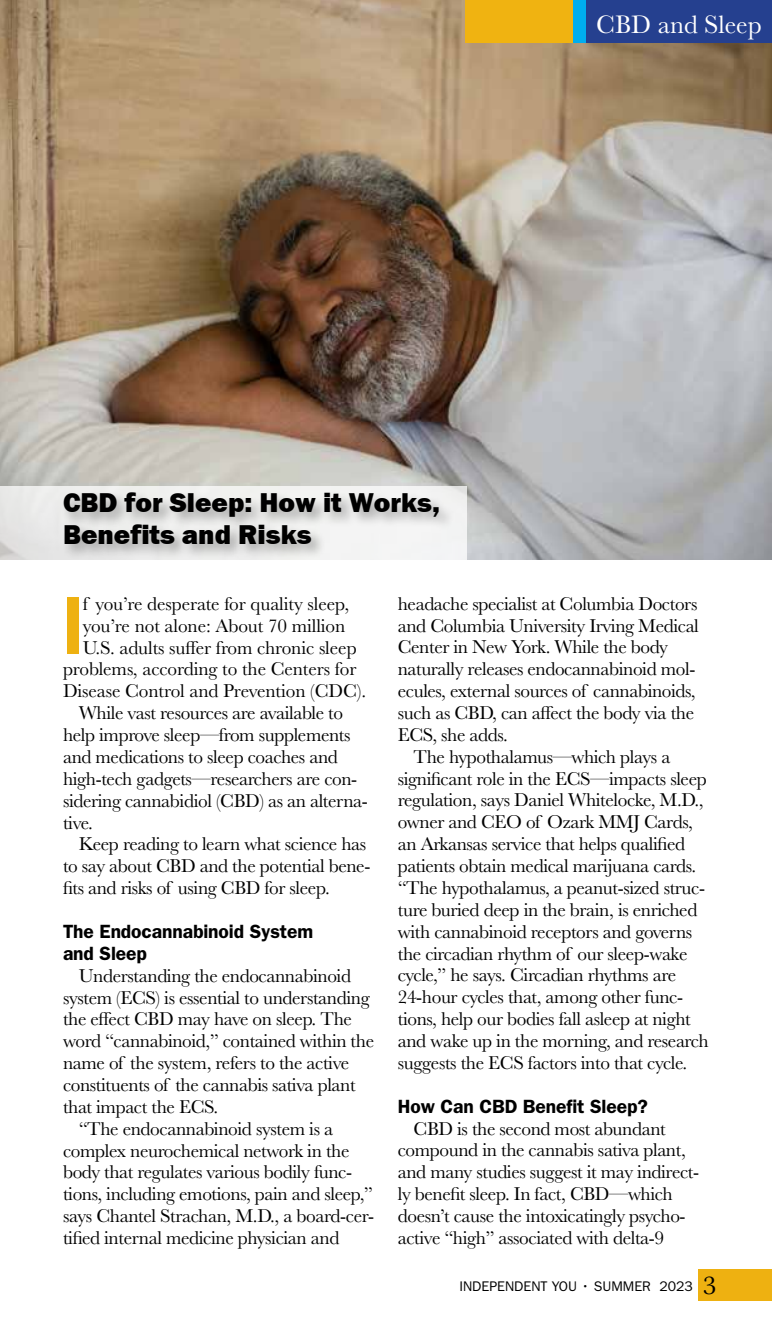
<style>
.page{position:relative;width:772px;height:1323px;background:#fff}
.page>*{position:absolute;margin:0;border:0;box-sizing:border-box;transform-origin:0 0}
.t1{font:84.88px "ITC Franklin Gothic Std Dm Cp";color:#eeb111}
.t2{font:28px/31.5px "Franklin Gothic H Heavy";color:#000}
.t3{font:26.25px "Baskerville";color:#fff}
.t4{font:19.25px/21.9px "Baskerville";letter-spacing:-.02em;color:#000}
.t5{font:600 19.25px/21.9px "ITC Franklin Gothic Std";letter-spacing:-.005em;color:#000}
.t6{font:14px "ITC Franklin Gothic Std";color:#000}
.s1{font-family:"Kepler Std";font-weight:300;font-size:28px}
</style>
<div class="page">
<img style="left:0;top:0;width:772px;height:560px">
<div style="left:699px;top:1269px;width:73px;height:32px;background:#eeb111"></div>
<div style="left:466px;top:0;width:306px;height:42px;background:#25408f"></div>
<div style="left:466px;top:0;width:120px;height:42px;background:#f0b311"></div>
<div style="left:573px;top:0;width:13px;height:42px;background:#00aeef"></div>
<svg style="left:0;top:487px;width:466px;height:73px;fill:#e9eae9"></svg>
<div style="left:61px;top:490px;width:393px;height:70px;background:#000;opacity:.3"></div>
<h3 class="t3" style="left:596px;top:8px;width:167px">CBD and Sleep</h3>
<h2 class="t2" style="left:63px;top:487px;width:378px">CBD for Sleep: How it Works,<br>Benefits and Risks</h2>
<h1 class="t1" style="left:63px;top:579px;width:22px">I</h1>
<p class="t4" style="left:83px;top:593px;width:268px">f you’re desperate for quality sleep,</p>
<p class="t4" style="left:83px;top:615px;width:264px">you’re not alone: About 70 million</p>
<p class="t4" style="left:83px;top:637px;width:275px">U.S. adults suffer from chronic sleep</p>
<p class="t4" style="left:63px;top:659px;width:295px">problems, according to the Centers for</p>
<p class="t4" style="left:63px;top:680px;width:305px">Disease Control and Prevention (CDC).</p>
<p class="t4" style="left:79px;top:702px;width:266px">While vast resources are available to</p>
<p class="t4" style="left:63px;top:724px;width:289px">help improve sleep—from supplements</p>
<p class="t4" style="left:63px;top:746px;width:276px">and medications to sleep coaches and</p>
<p class="t4" style="left:63px;top:768px;width:296px">high-tech gadgets—researchers are con-</p>
<p class="t4" style="left:63px;top:790px;width:306px">sidering cannabidiol (CBD) as an alterna-</p>
<p class="t4" style="left:63px;top:812px;width:32px">tive.</p>
<p class="t4" style="left:79px;top:834px;width:289px">Keep reading to learn what science has</p>
<p class="t4" style="left:63px;top:855px;width:309px">to say about CBD and the potential bene-</p>
<p class="t4" style="left:63px;top:877px;width:268px">fits and risks of using CBD for sleep.</p>
<p class="t5" style="left:63px;top:920px;width:252px">The Endocannabinoid System and Sleep</p>
<p class="t4" style="left:79px;top:965px;width:274px">Understanding the endocannabinoid</p>
<p class="t4" style="left:63px;top:987px;width:308px">system (ECS) is essential to understanding</p>
<p class="t4" style="left:63px;top:1009px;width:290px">the effect CBD may have on sleep. The</p>
<p class="t4" style="left:63px;top:1030px;width:313px">word “cannabinoid,” contained within the</p>
<p class="t4" style="left:63px;top:1052px;width:288px">name of the system, refers to the active</p>
<p class="t4" style="left:63px;top:1074px;width:294px">constituents of the cannabis sativa plant</p>
<p class="t4" style="left:63px;top:1096px;width:157px">that impact the ECS.</p>
<p class="t4" style="left:79px;top:1118px;width:256px">“The endocannabinoid system is a</p>
<p class="t4" style="left:63px;top:1140px;width:288px">complex neurochemical network in the</p>
<p class="t4" style="left:63px;top:1162px;width:291px">body that regulates various bodily func-</p>
<p class="t4" style="left:63px;top:1183px;width:312px">tions, including emotions, pain and sleep,”</p>
<p class="t4" style="left:63px;top:1205px;width:312px">says Chantel Strachan, M.D., a board-cer-</p>
<p class="t4" style="left:63px;top:1227px;width:278px">tified internal medicine physician and</p>
<p class="t4" style="left:398px;top:593px;width:303px">headache specialist at Columbia Doctors and Columbia University Irving Medical Center in New York. While the body naturally releases endocannabinoid mol&shy;ecules, external sources of cannabinoids, such as CBD, can affect the body via the ECS, she adds.</p>
<p class="t4" style="left:398px;top:746px;width:312px;text-indent:16px">The hypothalamus—which plays a significant role in the ECS—impacts sleep regulation, says Daniel Whitelocke, M.D., owner and CEO of Ozark MMJ Cards, an Arkansas service that helps qualified patients obtain medical marijuana cards. “The hypothalamus, a peanut-sized struc&shy;ture buried deep in the brain, is enriched with cannabinoid receptors and governs the circadian rhythm of our sleep-wake cycle,” he says. Circadian rhythms are 24-hour cycles that, among other func&shy;tions, help our bodies fall asleep at night and wake up in the morning, and research suggests the ECS factors into that cycle.</p>
<p class="t5" style="left:398px;top:1095px;width:251px">How Can CBD Benefit Sleep?</p>
<p class="t4" style="left:398px;top:1118px;width:303px;text-indent:16px">CBD is the second most abundant compound in the cannabis sativa plant, and many studies suggest it may indirect&shy;ly benefit sleep. In fact, CBD—which doesn’t cause the intoxicatingly psycho&shy;active “high” associated with delta-9</p>
<p class="t6" style="left:459px;top:1278px;width:258px">INDEPENDENT YOU • SUMMER 2023 <span class="s1">3</span></p>
</div>
